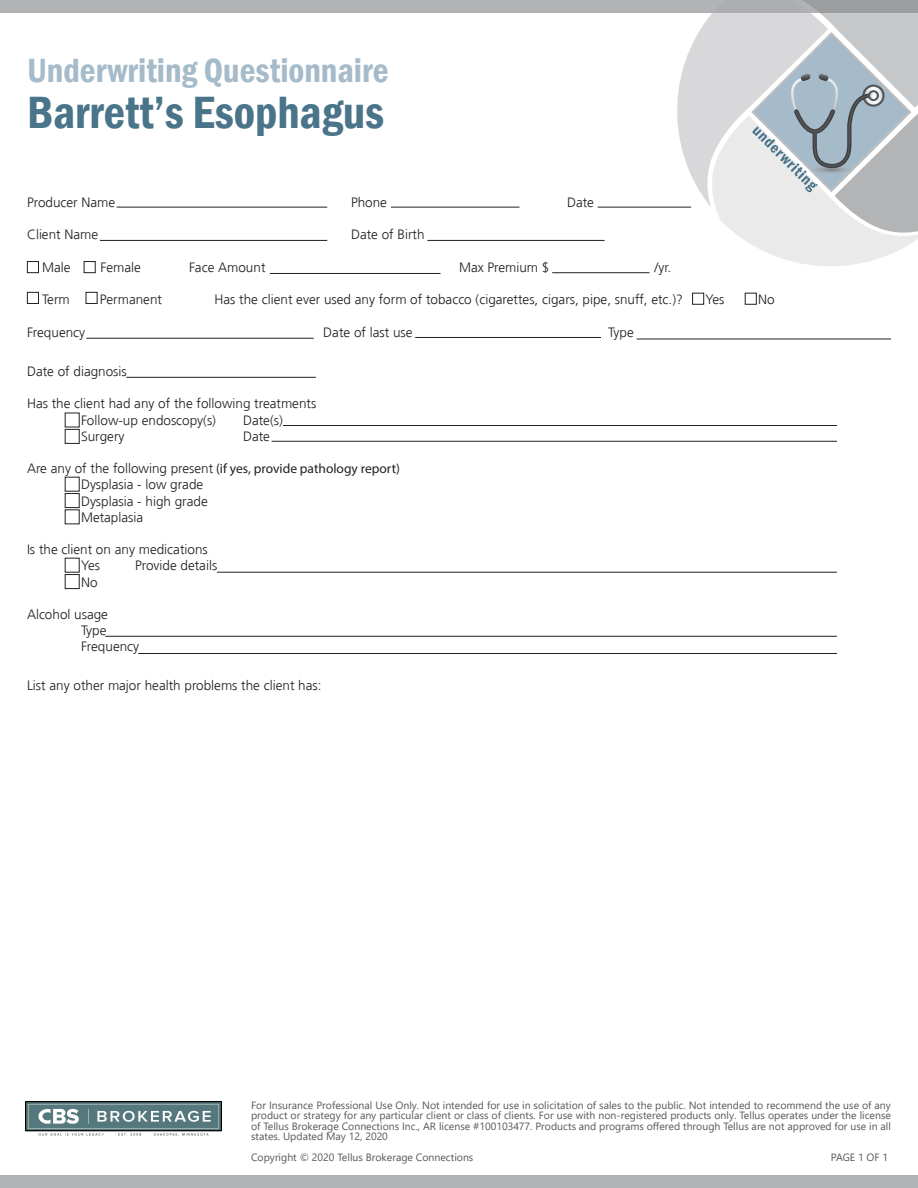
<style>
.page{position:relative;width:918px;height:1188px;background:#fff}
.page>*{position:absolute;margin:0;border:0;box-sizing:border-box;transform-origin:0 0}
.t1{font:600 condensed 46.5px "Franklin Gothic";color:#49748a}
.t2{font:600 condensed 34.5px "Franklin Gothic";color:#a6bbc9}
.t3{font:300 13.5px "Frutiger";color:#231f20}
.t4{font:13.5px "Myriad Pro";color:#231f20}
.t5{font:10.5px/10.5px "Segoe UI";color:#54575a;text-align:justify}
.s1{font-family:"Frutiger";font-weight:300}
</style>
<div class="page">
<div style="left:0;top:0;width:918px;height:13px;background:#b2b3b5"></div>
<svg style="left:677px;top:0;width:241px;height:266px"></svg>
<div style="left:0;top:1175px;width:918px;height:13px;background:#b2b3b5"></div>
<div style="left:27px;top:261px;width:12px;height:12px;border:1px solid #231f20"></div>
<div style="left:84px;top:261px;width:12px;height:12px;border:1px solid #231f20"></div>
<hr style="left:117px;top:207px;width:210px;height:1px;background:#231f20">
<hr style="left:86px;top:338px;width:228px;height:1px;background:#231f20">
<hr style="left:415px;top:337px;width:186px;height:1px;background:#231f20">
<hr style="left:637px;top:339px;width:254px;height:1px;background:#231f20">
<hr style="left:100px;top:240px;width:227px;height:1px;background:#231f20">
<hr style="left:391px;top:207px;width:128px;height:1px;background:#231f20">
<hr style="left:427px;top:240px;width:178px;height:1px;background:#231f20">
<hr style="left:598px;top:207px;width:93px;height:1px;background:#231f20">
<hr style="left:552px;top:272px;width:97px;height:1px;background:#231f20">
<hr style="left:270px;top:273px;width:171px;height:1px;background:#231f20">
<div style="left:692px;top:293px;width:12px;height:12px;border:1px solid #231f20"></div>
<div style="left:27px;top:292px;width:12px;height:12px;border:1px solid #231f20"></div>
<div style="left:745px;top:293px;width:12px;height:12px;border:1px solid #231f20"></div>
<div style="left:86px;top:292px;width:12px;height:12px;border:1px solid #231f20"></div>
<hr style="left:126px;top:377px;width:190px;height:1px;background:#231f20">
<div style="left:65px;top:429px;width:15px;height:15px;border:1px solid #231f20"></div>
<hr style="left:283px;top:425px;width:554px;height:1px;background:#231f20">
<hr style="left:272px;top:441px;width:565px;height:1px;background:#231f20">
<div style="left:65px;top:493px;width:15px;height:15px;border:1px solid #231f20"></div>
<div style="left:65px;top:574px;width:15px;height:15px;border:1px solid #231f20"></div>
<hr style="left:217px;top:572px;width:620px;height:1px;background:#231f20">
<hr style="left:105px;top:636px;width:732px;height:1px;background:#231f20">
<hr style="left:138px;top:653px;width:699px;height:1px;background:#231f20">
<img style="left:26px;top:1101px;width:196px;height:35px">
<h2 class="t2" style="left:27px;top:47px;width:363px">Underwriting Questionnaire</h2>
<h1 class="t1" style="left:27px;top:81px;width:359px">Barrett’s Esophagus</h1>
<p class="t3" style="left:27px;top:195px;width:90px">Producer Name</p>
<p class="t3" style="left:351px;top:195px;width:38px">Phone</p>
<p class="t3" style="left:567px;top:195px;width:28px">Date</p>
<p class="t3" style="left:27px;top:227px;width:73px">Client Name</p>
<p class="t3" style="left:351px;top:227px;width:75px">Date of Birth</p>
<p class="t3" style="left:42px;top:259px;width:30px">Male</p>
<p class="t3" style="left:101px;top:259px;width:42px">Female</p>
<p class="t3" style="left:189px;top:259px;width:78px">Face Amount</p>
<p class="t3" style="left:459px;top:259px;width:92px">Max Premium $</p>
<p class="t3" style="left:655px;top:259px;width:18px">/yr.</p>
<p class="t3" style="left:42px;top:292px;width:29px">Term</p>
<p class="t3" style="left:100px;top:292px;width:64px">Permanent</p>
<p class="t3" style="left:215px;top:292px;width:470px">Has the client ever used any form of tobacco (cigarettes, cigars, pipe, snuff, etc.)?</p>
<p class="t3" style="left:705px;top:292px;width:21px">Yes</p>
<p class="t3" style="left:758px;top:292px;width:18px">No</p>
<p class="t3" style="left:27px;top:324px;width:60px">Frequency</p>
<p class="t3" style="left:323px;top:324px;width:91px">Date of last use</p>
<p class="t3" style="left:608px;top:324px;width:27px">Type</p>
<p class="t3" style="left:27px;top:364px;width:101px">Date of diagnosis</p>
<p class="t3" style="left:27px;top:396px;width:291px">Has the client had any of the following treatments</p>
<p class="t3" style="left:81px;top:412px;width:137px">Follow-up endoscopy(s)</p>
<p class="t3" style="left:243px;top:412px;width:41px">Date(s)</p>
<p class="t3" style="left:81px;top:428px;width:45px">Surgery</p>
<p class="t3" style="left:243px;top:428px;width:28px">Date</p>
<p class="t4" style="left:27px;top:460px;width:375px"><span class="s1">Are any of the following present</span> (if yes, provide pathology report)</p>
<p class="t3" style="left:81px;top:477px;width:124px">Dysplasia - low grade</p>
<p class="t3" style="left:81px;top:493px;width:128px">Dysplasia - high grade</p>
<p class="t3" style="left:81px;top:509px;width:64px">Metaplasia</p>
<p class="t3" style="left:27px;top:542px;width:182px">Is the client on any medications</p>
<p class="t3" style="left:81px;top:558px;width:21px">Yes</p>
<p class="t3" style="left:135px;top:558px;width:84px">Provide details</p>
<p class="t3" style="left:81px;top:574px;width:18px">No</p>
<p class="t3" style="left:27px;top:607px;width:83px">Alcohol usage</p>
<p class="t3" style="left:81px;top:623px;width:27px">Type</p>
<p class="t3" style="left:81px;top:639px;width:60px">Frequency</p>
<p class="t3" style="left:27px;top:678px;width:296px">List any other major health problems the client has:</p>
<p class="t5" style="left:251px;top:1099px;width:641px">For Insurance Professional Use Only. Not intended for use in solicitation of sales to the public. Not intended to recommend the use of any product or strategy for any particular client or class of clients. For use with non-registered products only. Tellus operates under the license of Tellus Brokerage Connections Inc., AR license #100103477. Products and programs offered through Tellus are not approved for use in all states. Updated May 12, 2020</p>
<p class="t5" style="left:251px;top:1151px;width:224px">Copyright © 2020 Tellus Brokerage Connections</p>
<p class="t5" style="left:831px;top:1151px;width:59px">PAGE 1 OF 1</p>
</div>
